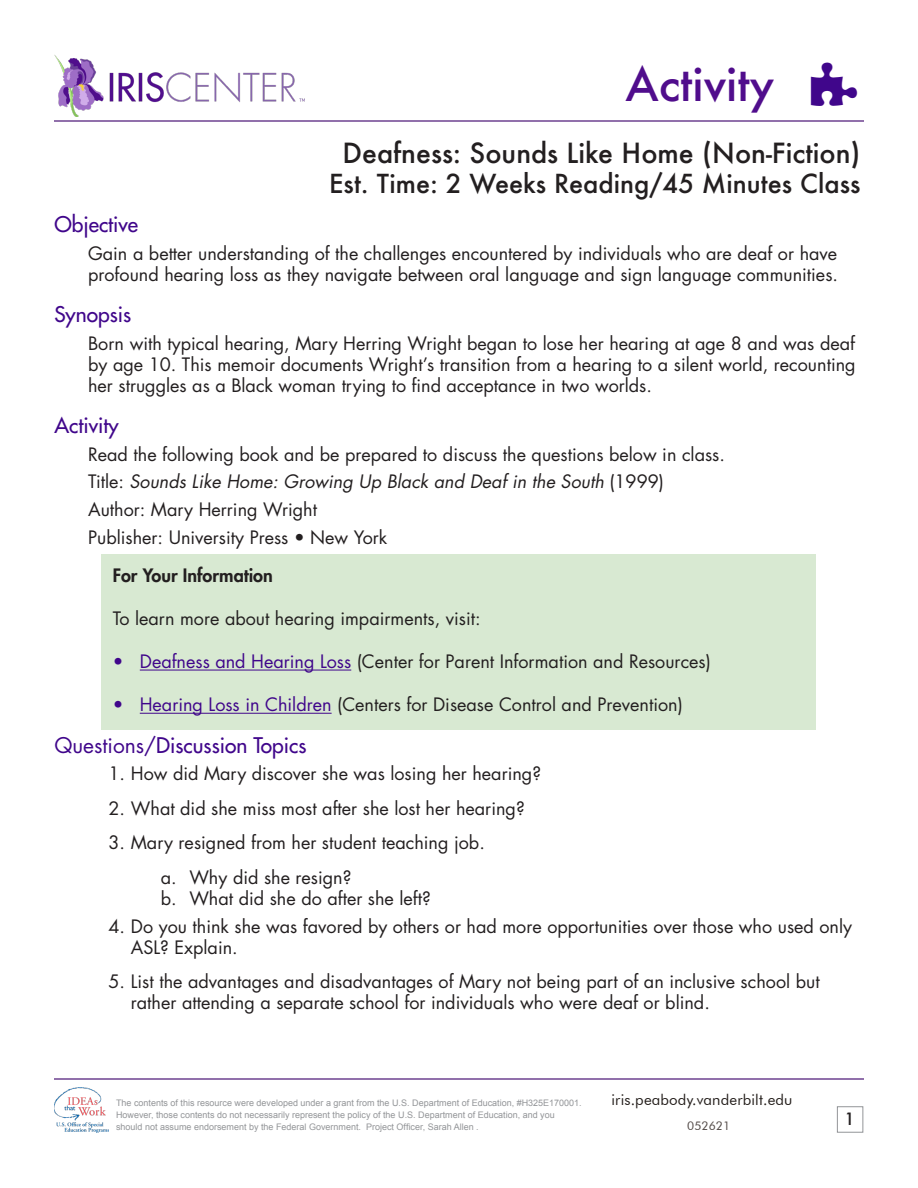
<style>
.page{position:relative;width:918px;height:1188px;background:#fff}
.page>*{position:absolute;margin:0;border:0;box-sizing:border-box;transform-origin:0 0}
.t1{font:500 45px "Futura";color:#500d8c}
.t2{font:500 27px "Futura";color:#231f20}
.t3{font:500 25.5px "Futura";color:#231f20}
.IRIS__HDR{font:500 21px "Futura Std";color:#40068b}
.IRIS_Body__no_Indent{font:18px/21px "Futura Std";color:#231f20}
.IRIS_Body__no_Indent-2{font:italic 18px "Futura Std";color:#231f20}
.t4{font:800 18px "Futura Std";color:#231f20}
.t5{font:500 16.5px "Futura";color:#231f20}
.t6{font:15px "Futura BT";letter-spacing:.01em;color:#241e1b}
.t7{font:12px "Futura BT";letter-spacing:.01em;color:#524a47}
.OSEP_text{font:9px/12px "Arial";color:#939598}
.s1{font-style:normal}
.s2{color:#40068b}
.s3{font-weight:400}
</style>
<div class="page">
<div style="left:837px;top:1106px;width:26px;height:27px;border:1px solid #939598"></div>
<hr style="left:54px;top:1078px;width:810px;height:2px;background:#9170ab">
<img style="left:54px;top:1088px;width:54px;height:44px">
<hr style="left:54px;top:120px;width:810px;height:2px;background:#9170ab">
<img style="left:54px;top:55px;width:250px;height:62px">
<div style="left:102px;top:554px;width:714px;height:176px;background:#d8e9d2"></div>
<hr style="left:140px;top:670px;width:211px;height:1px;background:#40068b">
<hr style="left:140px;top:713px;width:192px;height:1px;background:#40068b">
<p class="t1" style="left:626px;top:53px;width:150px">Activity</p>
<p class="t2" style="left:343px;top:135px;width:519px">Deafness: Sounds Like Home (Non-Fiction)</p>
<p class="t3" style="left:329px;top:166px;width:533px">Est. Time: 2 Weeks Reading/45 Minutes Class</p>
<p class="IRIS__HDR" style="left:54px;top:212px;width:85px">Objective</p>
<p class="IRIS_Body__no_Indent" style="left:88px;top:243px;width:751px">Gain a better understanding of the challenges encountered by individuals who are deaf or have profound hearing loss as they navigate between oral language and sign language communities.</p>
<p class="IRIS__HDR" style="left:54px;top:301px;width:78px">Synopsis</p>
<p class="IRIS_Body__no_Indent" style="left:88px;top:333px;width:769px;text-align:justify">Born with typical hearing, Mary Herring Wright began to lose her hearing at age 8 and was deaf by age 10. This memoir documents Wright’s transition from a hearing to a silent world, recounting her struggles as a Black woman trying to find acceptance in two worlds.</p>
<p class="IRIS__HDR" style="left:54px;top:412px;width:66px">Activity</p>
<p class="IRIS_Body__no_Indent" style="left:88px;top:444px;width:638px">Read the following book and be prepared to discuss the questions below in class.</p>
<p class="IRIS_Body__no_Indent-2" style="left:88px;top:470px;width:577px"><span class="s1">Title:</span> Sounds Like Home: Growing Up Black and Deaf in the South <span class="s1">(1999)</span></p>
<p class="IRIS_Body__no_Indent" style="left:88px;top:499px;width:231px">Author: Mary Herring Wright</p>
<p class="IRIS_Body__no_Indent" style="left:88px;top:527px;width:301px">Publisher: University Press • New York</p>
<p class="t4" style="left:113px;top:564px;width:162px">For Your Information</p>
<p class="IRIS_Body__no_Indent" style="left:113px;top:608px;width:369px">To learn more about hearing impairments, visit:</p>
<p class="IRIS_Body__no_Indent" style="left:113px;top:651px;width:600px"><span class="s2">• Deafness and Hearing Loss</span> (Center for Parent Information and Resources)</p>
<p class="IRIS_Body__no_Indent" style="left:113px;top:695px;width:572px"><span class="s2">• Hearing Loss in Children</span> (Centers for Disease Control and Prevention)</p>
<p class="IRIS__HDR" style="left:54px;top:732px;width:254px"><span class="s3">Questions/</span>Discussion Topics</p>
<p class="IRIS_Body__no_Indent" style="left:108px;top:764px;width:434px">1. How did Mary discover she was losing her hearing?</p>
<p class="IRIS_Body__no_Indent" style="left:108px;top:798px;width:418px">2. What did she miss most after she lost her hearing?</p>
<p class="IRIS_Body__no_Indent" style="left:108px;top:833px;width:378px">3. Mary resigned from her student teaching job.</p>
<p class="IRIS_Body__no_Indent" style="left:161px;top:867px;width:192px">a. Why did she resign?</p>
<p class="IRIS_Body__no_Indent" style="left:161px;top:888px;width:272px">b. What did she do after she left?</p>
<p class="IRIS_Body__no_Indent" style="left:131px;top:916px;width:723px;text-indent:-22px">4. Do you think she was favored by others or had more opportunities over those who used only<br>ASL? Explain.</p>
<p class="IRIS_Body__no_Indent" style="left:131px;top:971px;width:690px;text-indent:-22px">5. List the advantages and disadvantages of Mary not being part of an inclusive school but rather attending a separate school for individuals who were deaf or blind.</p>
<p class="OSEP_text" style="left:116px;top:1097px;width:467px">The contents of this resource were developed under a grant from the U.S. Department of Education, #H325E170001.<br>However, those contents do not necessarily represent the policy of the U.S. Department of Education, and you should not assume endorsement by the Federal Government. Project Officer, Sarah Allen .</p>
<p class="t6" style="left:611px;top:1091px;width:183px">iris.peabody.vanderbilt.edu</p>
<p class="t7" style="left:687px;top:1118px;width:45px">052621</p>
<p class="t5" style="left:845px;top:1108px;width:12px">1</p>
</div>
